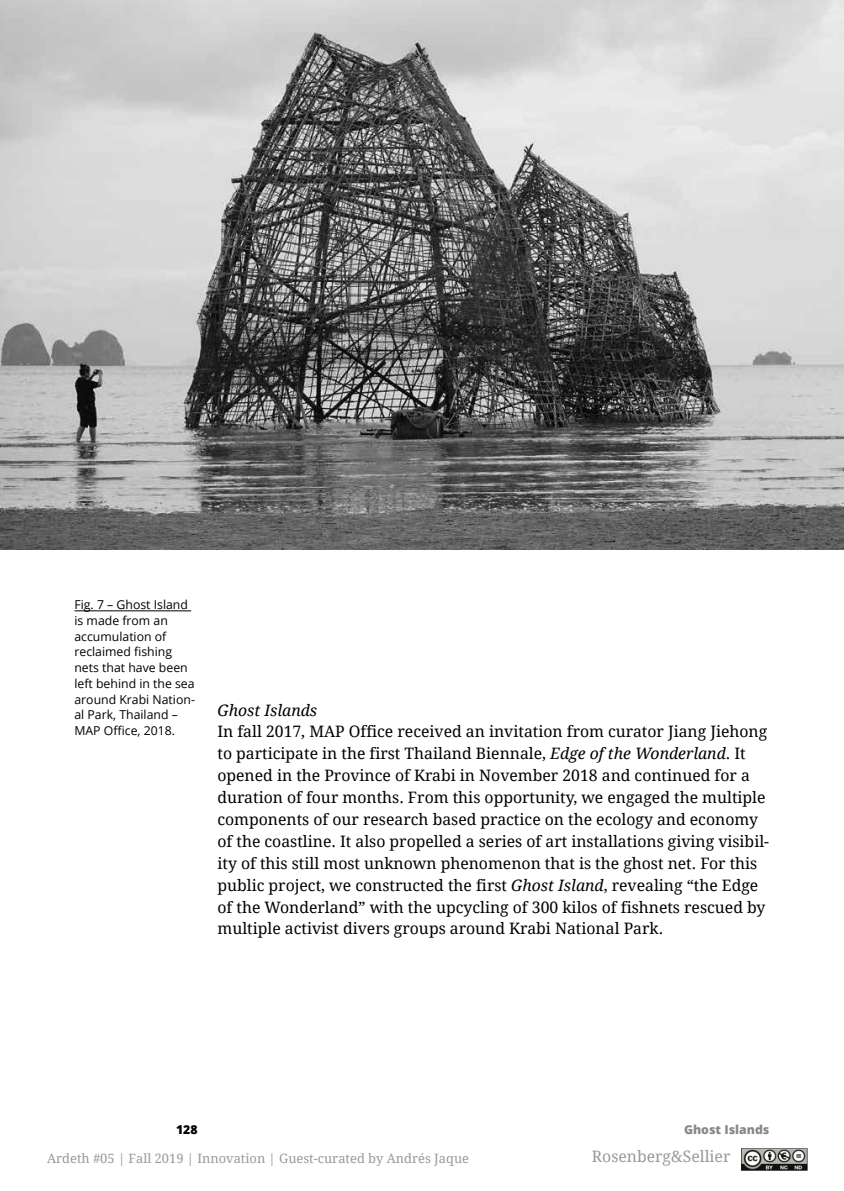
<style>
.page{position:relative;width:844px;height:1191px;background:#fff}
.page>*{position:absolute;margin:0;border:0;box-sizing:border-box;transform-origin:0 0}
.t1{font:15.75px/21.9px "Droid Serif";color:#000}
.t2{font:15.75px "Droid Serif";color:#999}
.t3{font:italic 15.75px "Droid Serif";color:#000}
.t4{font:12.95px "Droid Serif";color:#999}
.t5{font:12.25px/15.8px "Open Sans";color:#000}
.t6{font:800 12.25px "Open Sans";color:#87888a}
.t7{font:800 12.25px "Open Sans";color:#000}
.s1{font-style:italic}
</style>
<div class="page">
<img style="left:0;top:0;width:843px;height:550px">
<hr style="left:74px;top:610px;width:117px;height:1px;background:#000">
<img style="left:741px;top:1148px;width:66px;height:22px">
<p class="t5" style="left:74px;top:596px;width:122px">Fig. 7 – Ghost Island is made from an accumulation of reclaimed fishing nets that have been left behind in the sea around Krabi Nation&shy;al Park, Thailand –<br>MAP Office, 2018.</p>
<p class="t3" style="left:217px;top:701px;width:101px">Ghost Islands</p>
<p class="t1" style="left:217px;top:721px;width:553px">In fall 2017, MAP Office received an invitation from curator Jiang Jiehong to participate in the first Thailand Biennale, <span class="s1">Edge of the Wonderland</span>. It opened in the Province of Krabi in November 2018 and continued for a duration of four months. From this opportunity, we engaged the multiple components of our research based practice on the ecology and economy of the coastline. It also propelled a series of art installations giving visibil&shy;ity of this still most unknown phenomenon that is the ghost net. For this public project, we constructed the first <span class="s1">Ghost Island</span>, revealing “the Edge of the Wonderland” with the upcycling of 300 kilos of fishnets rescued by multiple activist divers groups around Krabi National Park.</p>
<p class="t7" style="left:176px;top:1119px;width:23px">128</p>
<p class="t6" style="left:683px;top:1119px;width:87px">Ghost Islands</p>
<p class="t4" style="left:47px;top:1150px;width:423px">Ardeth #05 | Fall 2019 | Innovation | Guest-curated by Andrés Jaque</p>
<p class="t2" style="left:591px;top:1147px;width:140px">Rosenberg&amp;Sellier</p>
</div>
